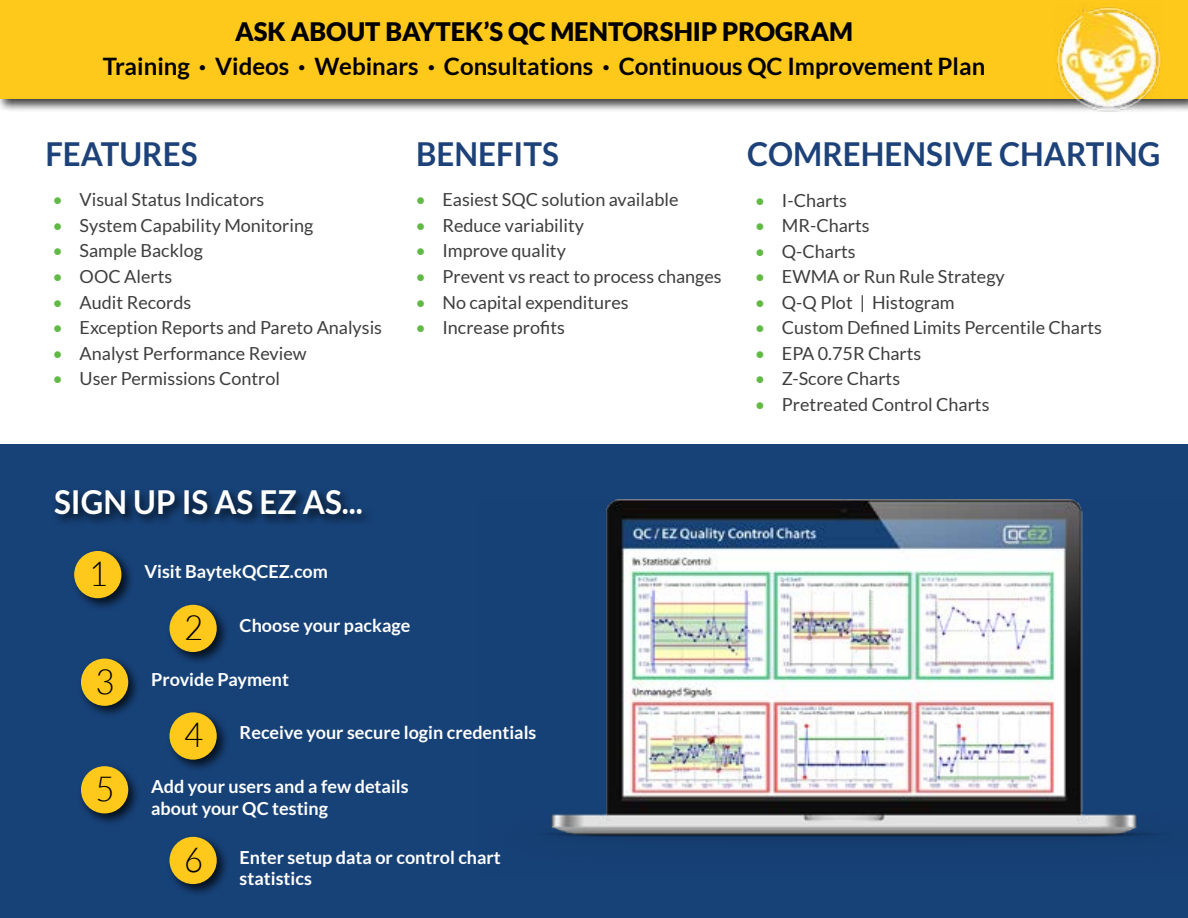
<style>
.page{position:relative;width:1188px;height:918px;background:#fff}
.page>*{position:absolute;margin:0;border:0;box-sizing:border-box;transform-origin:0 0}
.t1{font:300 34.5px "Lato";color:#000;scale:.95 1}
.t2{font:700 33px "Lato";color:#1d4279;scale:.95 1}
.t3{font:700 33px "Lato";color:#fff;scale:.95 1}
.t4{font:900 25.5px "Lato";color:#000}
.t5{font:700 24px "Lato";color:#000}
.t6{font:18px "Lato";color:#3e3e3e}
.t7{font:700 18px/21.6px "Lato";color:#fff}
.s1{color:#61ba45}
.s2{font-weight:300;font-size:34.5px;color:#000}
</style>
<div class="page">
<div style="left:0;top:444px;width:1188px;height:474px;background:#174278"></div>
<div style="left:52px;top:487px;width:323px;height:39px;background:#000;opacity:.75"></div>
<div style="left:71px;top:548px;width:63px;height:63px;background:#000;opacity:.75"></div>
<div style="left:74px;top:551px;width:47px;height:47px;background:#ffc91b;border-radius:50%"></div>
<div style="left:166px;top:602px;width:63px;height:63px;background:#000;opacity:.75"></div>
<div style="left:170px;top:605px;width:47px;height:47px;background:#ffc91b;border-radius:50%"></div>
<div style="left:78px;top:655px;width:63px;height:63px;background:#000;opacity:.75"></div>
<div style="left:81px;top:659px;width:47px;height:47px;background:#ffc91b;border-radius:50%"></div>
<div style="left:166px;top:709px;width:63px;height:63px;background:#000;opacity:.75"></div>
<div style="left:170px;top:712px;width:47px;height:48px;background:#ffc91b;border-radius:50%"></div>
<div style="left:78px;top:763px;width:63px;height:63px;background:#000;opacity:.75"></div>
<div style="left:81px;top:766px;width:47px;height:47px;background:#ffc91b;border-radius:50%"></div>
<div style="left:166px;top:834px;width:63px;height:63px;background:#000;opacity:.75"></div>
<div style="left:170px;top:837px;width:47px;height:47px;background:#ffc91b;border-radius:50%"></div>
<img style="left:539px;top:500px;width:622px;height:342px">
<div style="left:0;top:0;width:1188px;height:112px;background:#000;opacity:.75"></div>
<div style="left:0;top:1px;width:1188px;height:98px;background:#ffc91b"></div>
<img style="left:1055px;top:7px;width:107px;height:105px">
<h3 class="t4" style="left:235px;top:17px;width:620px">ASK ABOUT BAYTEK’S QC MENTORSHIP PROGRAM</h3>
<h3 class="t5" style="left:103px;top:53px;width:884px">Training ● Videos ● Webinars ● Consultations ● Continuous QC Improvement Plan</h3>
<h2 class="t2" style="left:45px;top:135px;width:162px">FEATURES</h2>
<p class="t6" style="left:53px;top:190px;width:213px"><span class="s1">•</span> Visual Status Indicators</p>
<p class="t6" style="left:53px;top:215px;width:262px"><span class="s1">•</span> System Capability Monitoring</p>
<p class="t6" style="left:53px;top:241px;width:152px"><span class="s1">•</span> Sample Backlog</p>
<p class="t6" style="left:53px;top:266px;width:121px"><span class="s1">•</span> OOC Alerts</p>
<p class="t6" style="left:53px;top:292px;width:140px"><span class="s1">•</span> Audit Records</p>
<p class="t6" style="left:53px;top:317px;width:331px"><span class="s1">•</span> Exception Reports and Pareto Analysis</p>
<p class="t6" style="left:53px;top:343px;width:255px"><span class="s1">•</span> Analyst Performance Review</p>
<p class="t6" style="left:53px;top:368px;width:229px"><span class="s1">•</span> User Permissions Control</p>
<h2 class="t3" style="left:54px;top:483px;width:327px">SIGN UP IS AS EZ AS...</h2>
<h2 class="t2" style="left:416px;top:135px;width:152px">BENEFITS</h2>
<h2 class="t2" style="left:747px;top:135px;width:437px">COMREHENSIVE CHARTING</h2>
<p class="t6" style="left:415px;top:190px;width:265px"><span class="s1">•</span> Easiest SQC solution available</p>
<p class="t6" style="left:415px;top:215px;width:170px"><span class="s1">•</span> Reduce variability</p>
<p class="t6" style="left:415px;top:241px;width:152px"><span class="s1">•</span> Improve quality</p>
<p class="t6" style="left:415px;top:266px;width:308px"><span class="s1">•</span> Prevent vs react to process changes</p>
<p class="t6" style="left:415px;top:292px;width:215px"><span class="s1">•</span> No capital expenditures</p>
<p class="t6" style="left:415px;top:317px;width:151px"><span class="s1">•</span> Increase profits</p>
<p class="t6" style="left:755px;top:190px;width:94px"><span class="s1">•</span> I-Charts</p>
<p class="t6" style="left:755px;top:215px;width:116px"><span class="s1">•</span> MR-Charts</p>
<p class="t6" style="left:755px;top:241px;width:102px"><span class="s1">•</span> Q-Charts</p>
<p class="t6" style="left:755px;top:266px;width:251px"><span class="s1">•</span> EWMA or Run Rule Strategy</p>
<p class="t6" style="left:755px;top:292px;width:201px"><span class="s1">•</span> Q-Q Plot | Histogram</p>
<p class="t6" style="left:755px;top:318px;width:348px"><span class="s1">•</span> Custom Defined Limits Percentile Charts</p>
<p class="t6" style="left:755px;top:343px;width:168px"><span class="s1">•</span> EPA 0.75R Charts</p>
<p class="t6" style="left:755px;top:369px;width:147px"><span class="s1">•</span> Z-Score Charts</p>
<p class="t6" style="left:755px;top:394px;width:236px"><span class="s1">•</span> Pretreated Control Charts</p>
<p class="t7" style="left:89px;top:560px;width:241px"><span class="s2">1</span> Visit BaytekQCEZ.com</p>
<p class="t7" style="left:184px;top:614px;width:228px"><span class="s2">2</span> Choose your package</p>
<p class="t7" style="left:96px;top:668px;width:195px"><span class="s2">3</span> Provide Payment</p>
<p class="t7" style="left:184px;top:722px;width:354px"><span class="s2">4</span> Receive your secure login credentials</p>
<p class="t7" style="left:151px;top:776px;width:259px">Add your users and a few details about your QC testing</p>
<h1 class="t1" style="left:96px;top:770px;width:22px">5</h1>
<h1 class="t1" style="left:184px;top:841px;width:22px">6</h1>
<p class="t7" style="left:240px;top:846px;width:263px">Enter setup data or control chart statistics</p>
</div>
